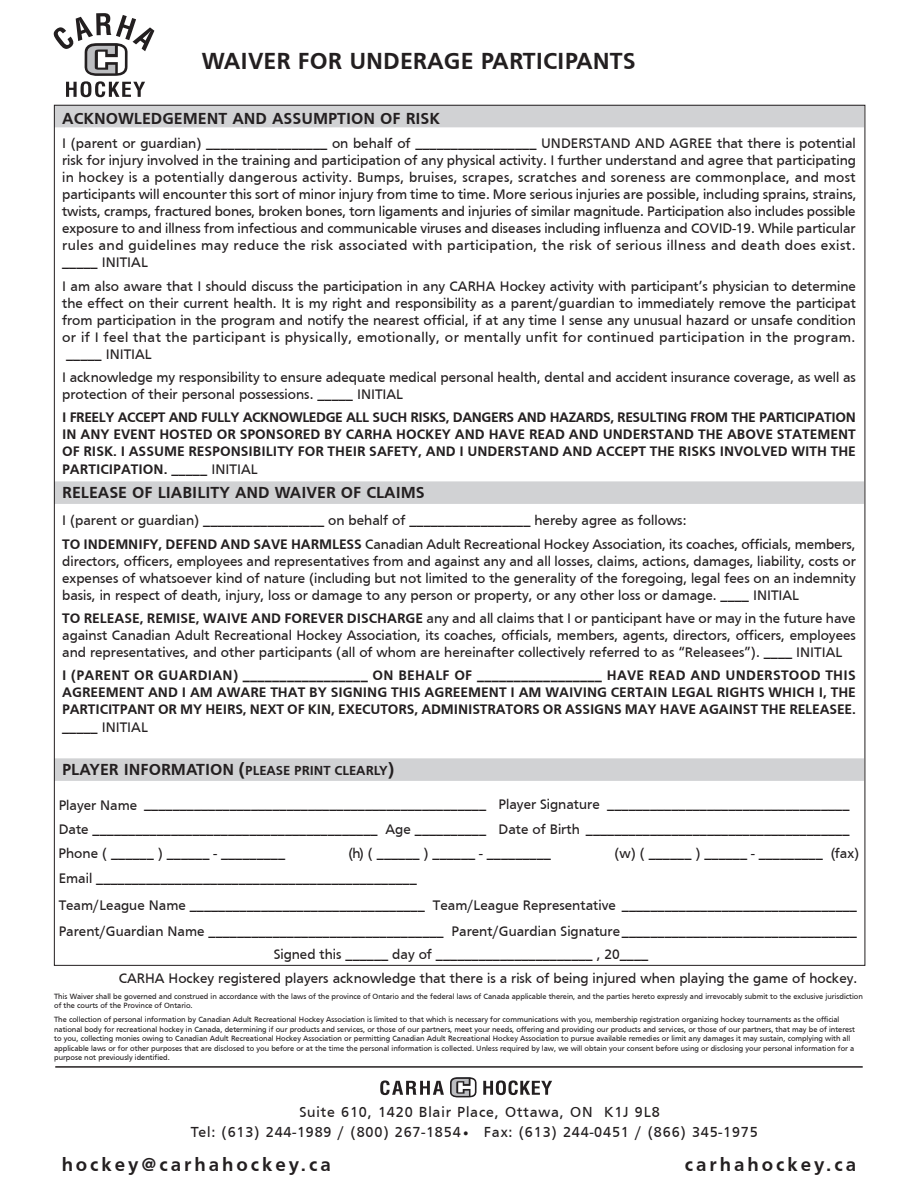
<style>
.page{position:relative;width:918px;height:1188px;background:#fff}
.page>*{position:absolute;margin:0;border:0;box-sizing:border-box;transform-origin:0 0}
.t1{font:700 24px "Frutiger";color:#231f20}
.t2{font:700 19.5px "Frutiger";letter-spacing:.15em;color:#231f20}
.t3{font:700 16.5px "Frutiger";color:#231f20}
.t4{font:15px/20.4px "Frutiger";letter-spacing:.055em;color:#231f20}
.t5{font:14.25px/17.1px "Frutiger";color:#231f20;text-align:justify}
.t6{font:700 14.25px/17.1px "Frutiger";letter-spacing:-.005em;color:#231f20;text-align:justify}
.t7{font:700 13.5px "Frutiger";color:#231f20}
.t8{font:8.85px "Myriad";color:#231f20}
.t9{font:7.8px/9.4px "Frutiger";color:#231f20}
.s1{font-weight:400}
.s2{font-weight:700}
.s3{font-size:16.5px}
.s4{font-size:18px}
.s5{font-size:19.5px}
</style>
<div class="page">
<div style="left:54px;top:105px;width:810px;height:22px;background:#d1d2d4"></div>
<div style="left:54px;top:481px;width:810px;height:23px;background:#d1d2d4"></div>
<div style="left:54px;top:758px;width:810px;height:23px;background:#d1d2d4"></div>
<hr style="left:55px;top:1066px;width:808px;height:2px;background:#231f20">
<svg style="left:450px;top:1077px;width:27px;height:20px"></svg>
<svg style="left:380px;top:1080px;width:64px;height:15px"></svg>
<svg style="left:483px;top:1080px;width:69px;height:15px"></svg>
<svg style="left:53px;top:13px;width:101px;height:84px"></svg>
<h1 class="t1" style="left:202px;top:47px;width:435px">WAIVER FOR UNDERAGE PARTICIPANTS</h1>
<p class="t3" style="left:62px;top:109px;width:379px">ACKNOWLEDGEMENT AND ASSUMPTION OF RISK</p>
<p class="t5" style="left:62px;top:134px;width:796px">I (parent or guardian) _________________ on behalf of _________________ UNDERSTAND AND AGREE that there is potential risk for injury involved in the training and participation of any physical activity. I further understand and agree that participating in hockey is a potentially dangerous activity. Bumps, bruises, scrapes, scratches and soreness are commonplace, and most participants will encounter this sort of minor injury from time to time. More serious injuries are possible, including sprains, strains, twists, cramps, fractured bones, broken bones, torn ligaments and injuries of similar magnitude. Participation also includes possible exposure to and illness from infectious and communicable viruses and diseases including influenza and COVID-19. While particular rules and guidelines may reduce the risk associated with participation, the risk of serious illness and death does exist. _____ INITIAL</p>
<p class="t5" style="left:62px;top:277px;width:795px">I am also aware that I should discuss the participation in any CARHA Hockey activity with participant’s physician to determine the effect on their current health. It is my right and responsibility as a parent/guardian to immediately remove the participat from participation in the program and notify the nearest official, if at any time I sense any unusual hazard or unsafe condition or if I feel that the participant is physically, emotionally, or mentally unfit for continued participation in the program. _____ INITIAL</p>
<p class="t5" style="left:62px;top:369px;width:795px">I acknowledge my responsibility to ensure adequate medical personal health, dental and accident insurance coverage, as well as protection of their personal possessions. _____ INITIAL</p>
<p class="t6" style="left:62px;top:409px;width:795px">I FREELY ACCEPT AND FULLY ACKNOWLEDGE ALL SUCH RISKS, DANGERS AND HAZARDS, RESULTING FROM THE PARTICIPATION IN ANY EVENT HOSTED OR SPONSORED BY CARHA HOCKEY AND HAVE READ AND UNDERSTAND THE ABOVE STATEMENT OF RISK. I ASSUME RESPONSIBILITY FOR THEIR SAFETY, AND I UNDERSTAND AND ACCEPT THE RISKS INVOLVED WITH THE PARTICIPATION. <span class="s1">_____ INITIAL</span></p>
<p class="t5" style="left:62px;top:509px;width:795px;line-height:23.1px">I (parent or guardian) _________________ on behalf of _________________ hereby agree as follows:<br><span class="s2">TO INDEMNIFY, DEFEND AND SAVE HARMLESS</span> Canadian Adult Recreational Hockey Association, its coaches, officials, members,</p>
<p class="t5" style="left:62px;top:552px;width:795px">directors, officers, employees and representatives from and against any and all losses, claims, actions, damages, liability, costs or expenses of whatsoever kind of nature (including but not limited to the generality of the foregoing, legal fees on an indemnity basis, in respect of death, injury, loss or damage to any person or property, or any other loss or damage. ____ INITIAL</p>
<p class="t5" style="left:62px;top:610px;width:795px"><span class="s2">TO RELEASE, REMISE, WAIVE AND FOREVER DISCHARGE</span> any and all claims that I or panticipant have or may in the future have against Canadian Adult Recreational Hockey Association, its coaches, officials, members, agents, directors, officers, employees and representatives, and other participants (all of whom are hereinafter collectively referred to as “Releasees”). ____ INITIAL</p>
<p class="t6" style="left:62px;top:667px;width:795px">I (PARENT OR GUARDIAN) _________________ ON BEHALF OF _________________ HAVE READ AND UNDERSTOOD THIS AGREEMENT AND I AM AWARE THAT BY SIGNING THIS AGREEMENT I AM WAIVING CERTAIN LEGAL RIGHTS WHICH I, THE PARTICITPANT OR MY HEIRS, NEXT OF KIN, EXECUTORS, ADMINISTRATORS OR ASSIGNS MAY HAVE AGAINST THE RELEASEE.</p>
<p class="t5" style="left:62px;top:718px;width:87px">_____ INITIAL</p>
<p class="t3" style="left:62px;top:483px;width:364px">RELEASE OF LIABILITY AND WAIVER OF CLAIMS</p>
<p class="t7" style="left:62px;top:763px;width:333px"><span class="s3">PLAYER INFORMATION</span> <span class="s4">(</span>PLEASE PRINT CLEARLY<span class="s4">)</span></p>
<p class="t5" style="left:59px;top:792px;width:792px;line-height:24.8px">Player Name ________________________________________________ Player Signature __________________________________ Date ________________________________________ Age __________ Date of Birth _____________________________________ Phone ( ______ ) ______ - _________</p>
<p class="t5" style="left:349px;top:845px;width:204px">(h) ( ______ ) ______ - _________</p>
<p class="t5" style="left:614px;top:845px;width:246px">(w) ( ______ ) ______ - _________ (fax)</p>
<p class="t5" style="left:59px;top:865px;width:800px;line-height:27px">Email _____________________________________________<br>Team/League Name _________________________________ Team/League Representative _________________________________</p>
<p class="t5" style="left:59px;top:919px;width:800px;line-height:23.5px;text-align:center">Parent/Guardian Name _________________________________ Parent/Guardian Signature_________________________________<br>Signed this ______ day of ______________________ , 20____</p>
<p class="t8" style="left:208px;top:879px;width:75px">PANTONE: Red 200</p>
<p class="t5" style="left:119px;top:969px;width:740px">CARHA Hockey registered players acknowledge that there is a risk of being injured when playing the game of hockey.</p>
<p class="t9" style="left:54px;top:992px;width:810px">This Waiver shall be governed and construed in accordance with the laws of the province of Ontario and the federal laws of Canada applicable therein, and the parties hereto expressly and irrevocably submit to the exclusive jurisdiction of the courts of the Province of Ontario.</p>
<p class="t9" style="left:54px;top:1015px;width:802px">The collection of personal information by Canadian Adult Recreational Hockey Association is limited to that which is necessary for communications with you, membership registration organizing hockey tournaments as the official national body for recreational hockey in Canada, determining if our products and services, or those of our partners, meet your needs, offering and providing our products and services, or those of our partners, that may be of interest to you, collecting monies owing to Canadian Adult Recreational Hockey Association or permitting Canadian Adult Recreational Hockey Association to pursue available remedies or limit any damages it may sustain, complying with all applicable laws or for other purposes that are disclosed to you before or at the time the personal information is collected. Unless required by law, we will obtain your consent before using or disclosing your personal information for a purpose not previously identified.</p>
<p class="t4" style="left:191px;top:1101px;width:569px;text-indent:109px">Suite 610, 1420 Blair Place, Ottawa, ON K1J 9L8<br>Tel: (613) 244-1989 / (800) 267-1854<span class="s5">•</span> Fax: (613) 244-0451 / (866) 345-1975</p>
<h2 class="t2" style="left:62px;top:1153px;width:271px">hockey@carhahockey.ca</h2>
<h2 class="t2" style="left:685px;top:1153px;width:173px">carhahockey.ca</h2>
</div>
